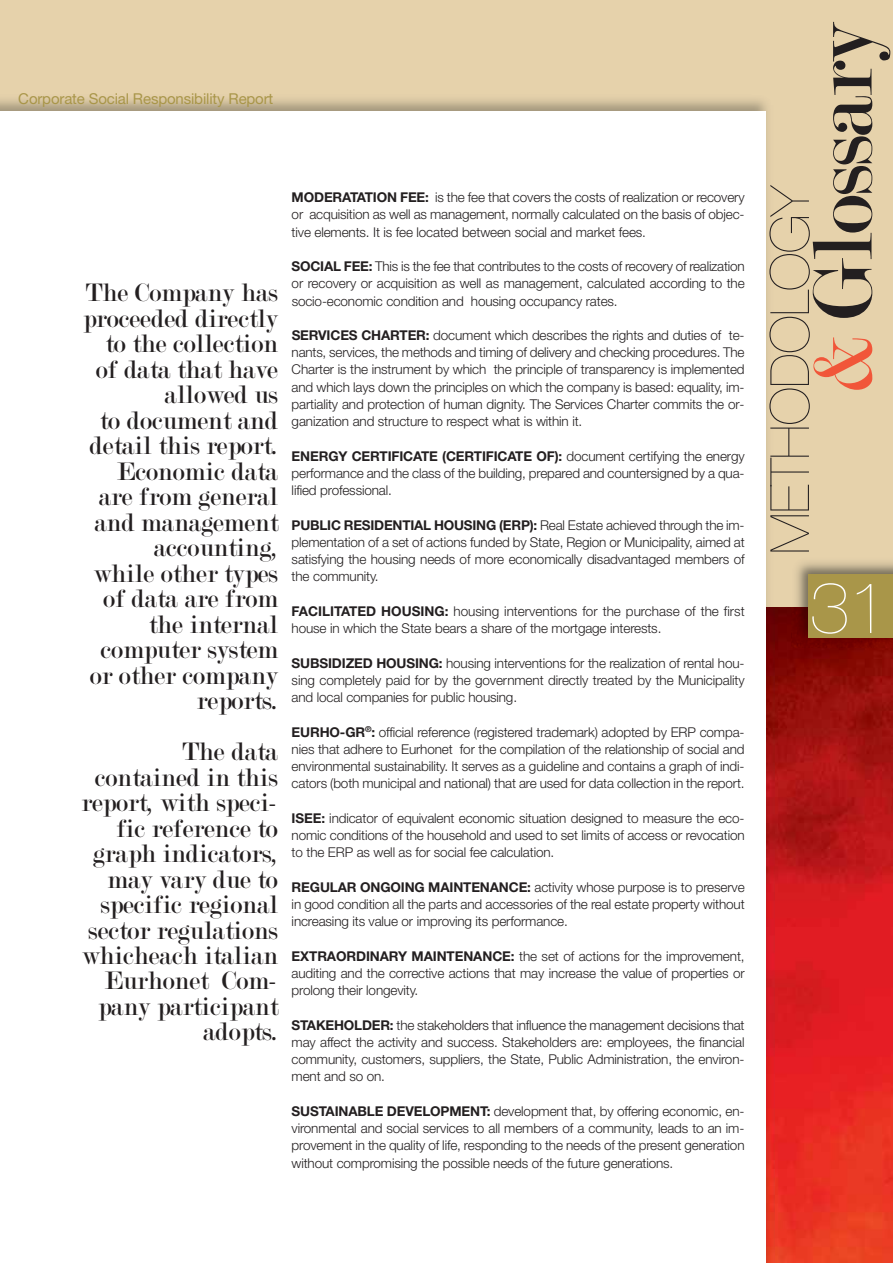
<style>
.page{position:relative;width:893px;height:1263px;background:#fff}
.page>*{position:absolute;margin:0;border:0;box-sizing:border-box;transform-origin:0 0}
.t1{font:90px "Modern";letter-spacing:-.02em;color:#231f20}
.t2{font:200 72px "Helvetica Neue";color:#fff}
.t3{font:200 54px "Helvetica Neue";letter-spacing:-.02em;color:#231f20}
.t4{font:27px/25.5px "Modern";color:#231f20;text-align:right}
.t5{font:15px "Helvetica Neue";letter-spacing:-.01em;color:#a99649}
.t6{font:300 13.5px/17.2px "Helvetica Neue";letter-spacing:-.01em;color:#231f20;text-align:justify}
.s1{font-weight:700}
.s2{color:#f15639}
</style>
<div class="page">
<div style="left:0;top:0;width:892px;height:829px;background:#e6d2ab"></div>
<img style="left:774px;top:608px;width:118px;height:655px">
<img style="left:0;top:99px;width:774px;height:1164px">
<div style="left:0;top:111px;width:765px;height:1152px;background:#fff"></div>
<img style="left:791px;top:562px;width:101px;height:86px">
<div style="left:808px;top:574px;width:84px;height:64px;background:#a99649"></div>
<p class="t5" style="left:18px;top:93px;width:256px">Corporate Social Responsibility Report</p>
<p class="t4" style="left:83px;top:283px;width:196px">The Company has proceeded directly to the collection of data that have allowed us<br>to document and detail this report.<br>Economic data are from general and management accounting,<br>while other types of data are from the internal computer system or other company reports.</p>
<h3 class="t4" style="left:82px;top:741px;width:198px">The data contained in this report, with speci&shy;fic reference to graph indicators, may vary due to specific regional sector regulations whicheach italian<br>Eurhonet Com&shy;pany participant adopts.</h3>
<p class="t6" style="left:292px;top:190px;width:454px"><span class="s1">MODERATATION FEE:</span> is the fee that covers the costs of realization or recovery or acquisition as well as management, normally calculated on the basis of objec&shy;tive elements. It is fee located between social and market fees.</p>
<p class="t6" style="left:292px;top:259px;width:454px"><span class="s1">SOCIAL FEE:</span> This is the fee that contributes to the costs of recovery of realization or recovery or acquisition as well as management, calculated according to the socio-economic condition and housing occupancy rates.</p>
<p class="t6" style="left:292px;top:328px;width:454px"><span class="s1">SERVICES CHARTER:</span> document which describes the rights and duties of te&shy;nants, services, the methods and timing of delivery and checking procedures. The Charter is the instrument by which the principle of transparency is implemented and which lays down the principles on which the company is based: equality, im&shy;partiality and protection of human dignity. The Services Charter commits the or&shy;ganization and structure to respect what is within it.</p>
<p class="t6" style="left:292px;top:449px;width:454px"><span class="s1">ENERGY CERTIFICATE (CERTIFICATE OF):</span> document certifying the energy performance and the class of the building, prepared and countersigned by a qua&shy;lified professional.</p>
<p class="t6" style="left:292px;top:518px;width:454px"><span class="s1">PUBLIC RESIDENTIAL HOUSING (ERP):</span> Real Estate achieved through the im&shy;plementation of a set of actions funded by State, Region or Municipality, aimed at satisfying the housing needs of more economically disadvantaged members of the community.</p>
<p class="t6" style="left:291px;top:604px;width:454px"><span class="s1">FACILITATED HOUSING:</span> housing interventions for the purchase of the first house in which the State bears a share of the mortgage interests.</p>
<p class="t6" style="left:291px;top:655px;width:454px"><span class="s1">SUBSIDIZED HOUSING:</span> housing interventions for the realization of rental hou&shy;sing completely paid for by the government directly treated by the Municipality and local companies for public housing.</p>
<p class="t6" style="left:291px;top:724px;width:454px"><span class="s1">EURHO-GR</span><sup>®</sup><span class="s1">:</span> official reference (registered trademark) adopted by ERP compa&shy;nies that adhere to Eurhonet for the compilation of the relationship of social and environmental sustainability. It serves as a guideline and contains a graph of indi&shy;cators (both municipal and national) that are used for data collection in the report.</p>
<p class="t6" style="left:292px;top:811px;width:454px"><span class="s1">ISEE:</span> indicator of equivalent economic situation designed to measure the eco&shy;nomic conditions of the household and used to set limits of access or revocation to the ERP as well as for social fee calculation.</p>
<p class="t6" style="left:291px;top:880px;width:454px"><span class="s1">REGULAR ONGOING MAINTENANCE:</span> activity whose purpose is to preserve in good condition all the parts and accessories of the real estate property without increasing its value or improving its performance.</p>
<p class="t6" style="left:291px;top:949px;width:454px"><span class="s1">EXTRAORDINARY MAINTENANCE:</span> the set of actions for the improvement, auditing and the corrective actions that may increase the value of properties or prolong their longevity.</p>
<p class="t6" style="left:291px;top:1018px;width:454px"><span class="s1">STAKEHOLDER:</span> the stakeholders that influence the management decisions that may affect the activity and success. Stakeholders are: employees, the financial community, customers, suppliers, the State, Public Administration, the environ&shy;ment and so on.</p>
<p class="t6" style="left:291px;top:1104px;width:454px"><span class="s1">SUSTAINABLE DEVELOPMENT:</span> development that, by offering economic, en&shy;vironmental and social services to all members of a community, leads to an im&shy;provement in the quality of life, responding to the needs of the present generation without compromising the possible needs of the future generations.</p>
<h1 class="t1" style="left:812px;top:393px;width:372px;rotate:-90deg"><span class="s2">&amp;</span> Glossary</h1>
<h3 class="t3" style="left:770px;top:554px;width:369px;rotate:-90deg">METHODOLOGY</h3>
<h2 class="t2" style="left:809px;top:582px;width:80px">31</h2>
</div>
